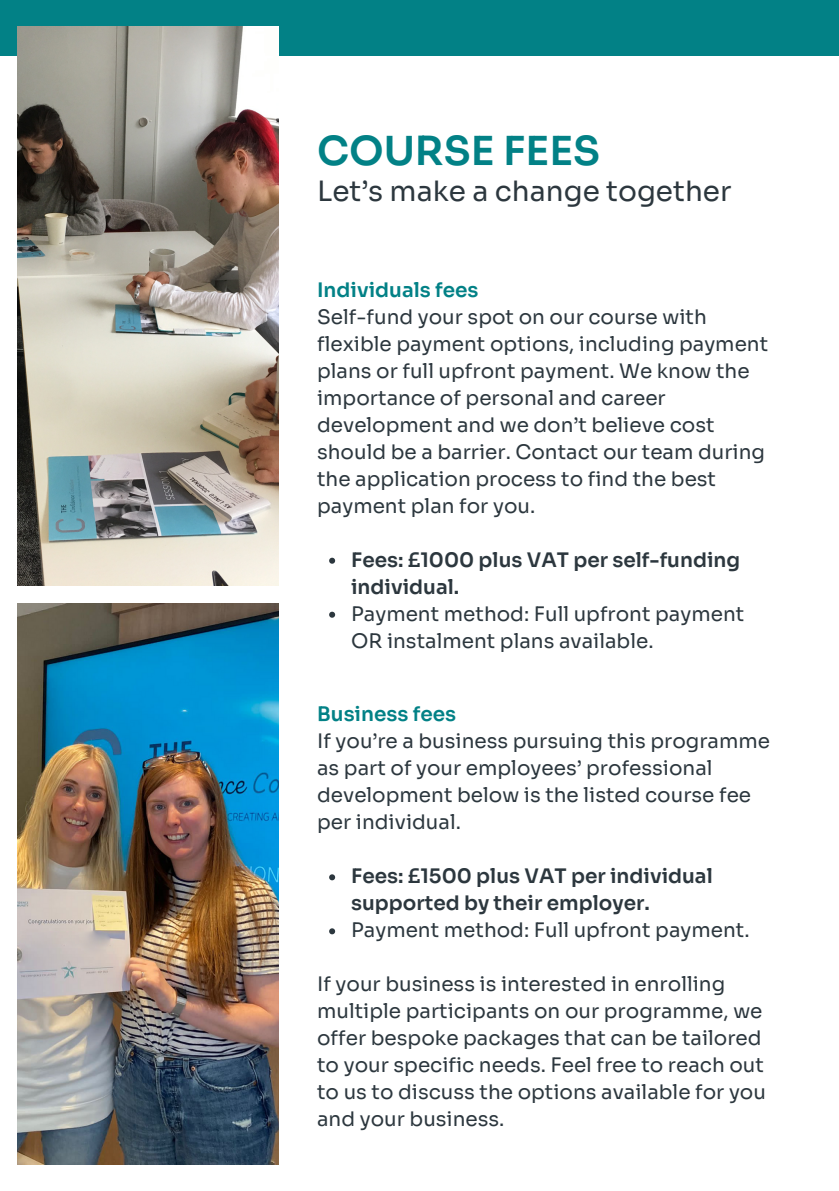
<style>
.page{position:relative;width:839px;height:1191px;background:#fff}
.page>*{position:absolute;margin:0;border:0;box-sizing:border-box;transform-origin:0 0}
.t1{font:600 40px "Sora";letter-spacing:-.005em;color:#028186}
.t2{font:28px "Sora";color:#2c373e}
.t3{font:20px/27px "Sora";color:#2c373e}
.t4{font:600 20px/27px "Sora";color:#2c373e}
.t5{font:600 20px "Sora";color:#028186}
</style>
<div class="page">
<div style="left:0;top:0;width:838px;height:56px;background:#028186"></div>
<img style="left:17px;top:26px;width:261px;height:560px">
<img style="left:17px;top:604px;width:261px;height:561px">
<svg style="left:329px;top:558px;width:6px;height:6px"></svg>
<svg style="left:329px;top:612px;width:6px;height:6px"></svg>
<svg style="left:329px;top:874px;width:6px;height:6px"></svg>
<svg style="left:329px;top:928px;width:6px;height:6px"></svg>
<p class="t1" style="left:317px;top:126px;width:285px">COURSE FEES</p>
<p class="t2" style="left:317px;top:174px;width:416px">Let’s make a change together</p>
<p class="t5" style="left:317px;top:277px;width:163px">Individuals fees</p>
<p class="t3" style="left:317px;top:303px;width:452px">Self-fund your spot on our course with flexible payment options, including payment plans or full upfront payment. We know the importance of personal and career development and we don’t believe cost should be a barrier. Contact our team during the application process to find the best payment plan for you.</p>
<p class="t4" style="left:351px;top:546px;width:390px">Fees: £1000 plus VAT per self-funding individual.</p>
<p class="t3" style="left:351px;top:600px;width:395px">Payment method: Full upfront payment<br>OR instalment plans available.</p>
<p class="t5" style="left:317px;top:702px;width:141px">Business fees</p>
<p class="t3" style="left:317px;top:728px;width:454px">If you’re a business pursuing this programme as part of your employees’ professional development below is the listed course fee per individual.</p>
<p class="t4" style="left:351px;top:863px;width:363px">Fees: £1500 plus VAT per individual supported by their employer.</p>
<p class="t3" style="left:351px;top:917px;width:400px">Payment method: Full upfront payment.</p>
<p class="t3" style="left:317px;top:971px;width:450px">If your business is interested in enrolling multiple participants on our programme, we offer bespoke packages that can be tailored to your specific needs. Feel free to reach out to us to discuss the options available for you and your business.</p>
</div>
